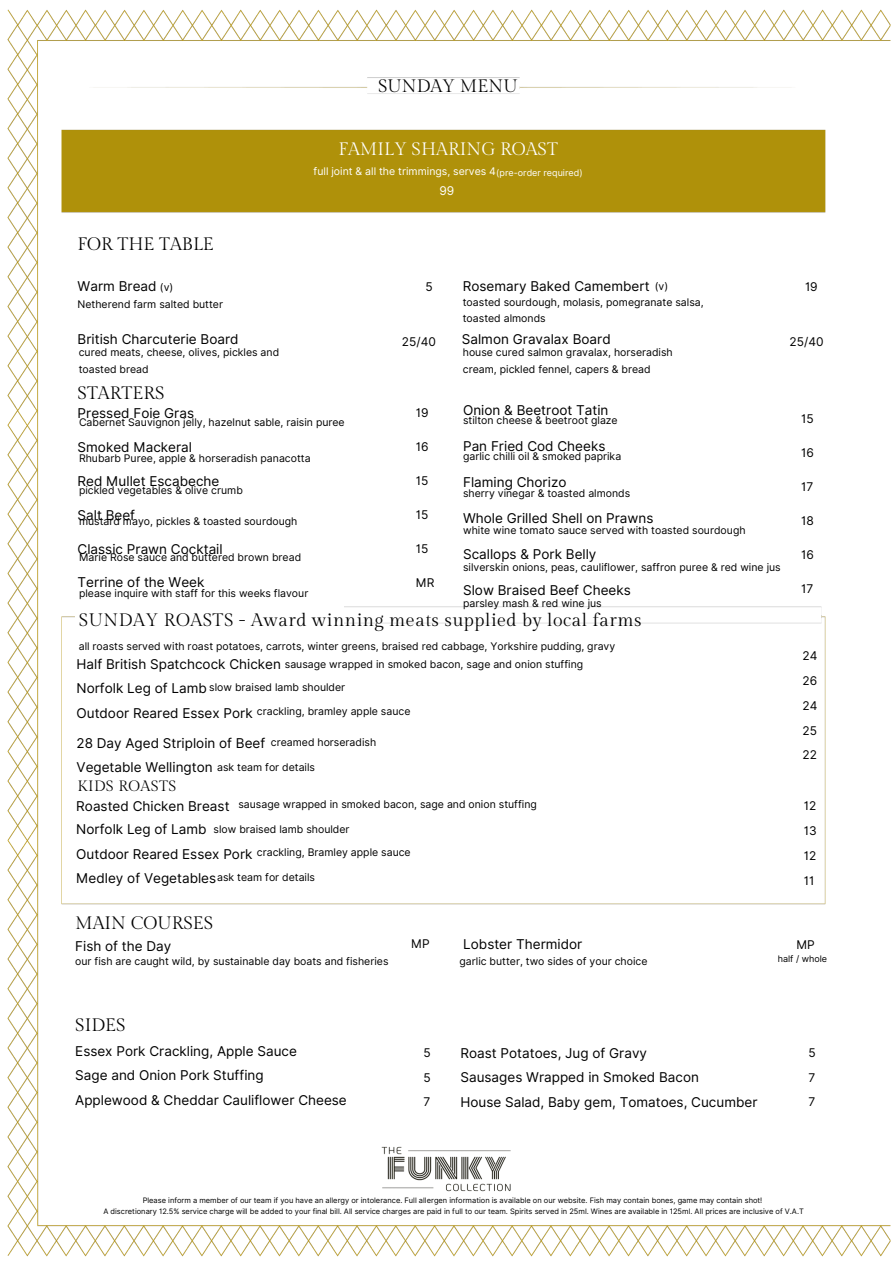
<style>
.page{position:relative;width:894px;height:1264px;background:#fff}
.page>*{position:absolute;margin:0;border:0;box-sizing:border-box;transform-origin:0 0}
.t1{font:18px "Gilda Display";letter-spacing:.025em;color:#000}
.t2{font:18px "Gilda Display";color:#000}
.t3{font:18px "Gilda Display";color:#fff}
.t4{font:15px "Gilda Display";letter-spacing:.03em;color:#000}
.t5{font:13.5px/24.8px "Inter";color:#000}
.t6{font:12px/24.8px "Inter";color:#000;text-align:justify}
.t7{font:12px "Inter";color:#fff}
.t8{font:10.5px/16.8px "Inter";color:#000}
.t9{font:10.5px "Inter";color:#fff}
.t10{font:9px "Inter";color:#fff}
.t11{font:9px "Inter";color:#000}
.t12{font:7.5px "Inter";color:#000}
</style>
<div class="page">
<img style="left:7px;top:9px;width:884px;height:1248px">
<div style="left:75px;top:590px;width:268px;height:267px;background:#fff"></div>
<img style="left:360px;top:1084px;width:173px;height:173px">
<p class="t2" style="left:378px;top:75px;width:141px">SUNDAY MENU</p>
<h6 class="t3" style="left:338px;top:139px;width:221px">FAMILY SHARING ROAST</h6>
<h4 class="t9" style="left:313px;top:165px;width:184px">full joint &amp; all the trimmings, serves 4</h4>
<h6 class="t10" style="left:496px;top:167px;width:88px">(pre-order required)</h6>
<p class="t2" style="left:78px;top:234px;width:138px">FOR THE TABLE</p>
<p class="t5" style="left:78px;top:274px;width:80px">Warm Bread</p>
<h6 class="t8" style="left:160px;top:279px;width:15px">(v)</h6>
<h1 class="t8" style="left:78px;top:296px;width:147px">Netherend farm salted butter</h1>
<h2 class="t5" style="left:78px;top:326px;width:162px">British Charcuterie Board</h2>
<p class="t8" style="left:79px;top:343px;width:202px">cured meats, cheese, olives, pickles and toasted bread</p>
<h4 class="t2" style="left:78px;top:383px;width:88px">STARTERS</h4>
<h3 class="t5" style="left:78px;top:401px;width:118px">Pressed Foie Gras</h3>
<h3 class="t5" style="left:78px;top:435px;width:116px">Smoked Mackeral</h3>
<h3 class="t5" style="left:78px;top:469px;width:143px">Red Mullet Escabeche</h3>
<h3 class="t5" style="left:78px;top:502px;width:59px">Salt Beef</h3>
<h3 class="t5" style="left:78px;top:536px;width:146px">Classic Prawn Cocktail</h3>
<h3 class="t5" style="left:78px;top:570px;width:128px">Terrine of the Week</h3>
<p class="t8" style="left:79px;top:414px;width:267px">Cabernet Sauvignon jelly, hazelnut sable, raisin puree</p>
<p class="t8" style="left:79px;top:450px;width:233px">Rhubarb Puree, apple &amp; horseradish panacotta</p>
<p class="t8" style="left:79px;top:481px;width:165px">pickled vegetables &amp; olive crumb</p>
<p class="t8" style="left:79px;top:513px;width:220px">mustard mayo, pickles &amp; toasted sourdough</p>
<h6 class="t8" style="left:79px;top:549px;width:223px">Marie Rose sauce and buttered brown bread</h6>
<p class="t8" style="left:79px;top:585px;width:231px">please inquire with staff for this weeks flavour</p>
<h6 class="t7" style="left:439px;top:184px;width:16px">99</h6>
<h5 class="t6" style="left:425px;top:274px;width:9px">5</h5>
<p class="t5" style="left:462px;top:274px;width:188px">Rosemary Baked Camembert</p>
<h6 class="t8" style="left:654px;top:278px;width:15px">(v)</h6>
<h6 class="t8" style="left:462px;top:295px;width:242px;line-height:15.8px">toasted sourdough, molasis, pomegranate salsa, toasted almonds</h6>
<h6 class="t6" style="left:804px;top:274px;width:14px">19</h6>
<p class="t5" style="left:461px;top:326px;width:150px">Salmon Gravalax Board</p>
<h6 class="t8" style="left:462px;top:343px;width:211px">house cured salmon gravalax, horseradish cream, pickled fennel, capers &amp; bread</h6>
<h3 class="t6" style="left:402px;top:329px;width:36px">25/40</h3>
<p class="t6" style="left:789px;top:329px;width:36px">25/40</p>
<h6 class="t6" style="left:416px;top:400px;width:14px">19</h6>
<p class="t6" style="left:416px;top:434px;width:14px">16</p>
<p class="t6" style="left:416px;top:468px;width:14px">15</p>
<p class="t6" style="left:416px;top:502px;width:14px">15</p>
<p class="t6" style="left:416px;top:536px;width:14px">15</p>
<p class="t6" style="left:416px;top:570px;width:20px">MR</p>
<p class="t5" style="left:463px;top:398px;width:147px">Onion &amp; Beetroot Tatin</p>
<p class="t5" style="left:463px;top:434px;width:144px">Pan Fried Cod Cheeks</p>
<h5 class="t5" style="left:463px;top:470px;width:105px">Flaming Chorizo</h5>
<h4 class="t5" style="left:463px;top:506px;width:192px">Whole Grilled Shell on Prawns</h4>
<p class="t5" style="left:463px;top:542px;width:135px">Scallops &amp; Pork Belly</p>
<h5 class="t5" style="left:463px;top:578px;width:169px">Slow Braised Beef Cheeks</h5>
<h1 class="t8" style="left:463px;top:411px;width:156px">stilton cheese &amp; beetroot glaze</h1>
<p class="t8" style="left:463px;top:448px;width:160px">garlic chilli oil &amp; smoked paprika</p>
<p class="t8" style="left:463px;top:485px;width:169px">sherry vinegar &amp; toasted almonds</p>
<p class="t8" style="left:463px;top:521px;width:284px">white wine tomato sauce served with toasted sourdough</p>
<h1 class="t8" style="left:463px;top:558px;width:319px">silverskin onions, peas, cauliflower, saffron puree &amp; red wine jus</h1>
<h4 class="t8" style="left:463px;top:595px;width:140px">parsley mash &amp; red wine jus</h4>
<p class="t6" style="left:800px;top:406px;width:14px">15</p>
<h4 class="t6" style="left:800px;top:440px;width:14px">16</h4>
<h4 class="t6" style="left:800px;top:474px;width:14px">17</h4>
<h6 class="t6" style="left:800px;top:508px;width:14px">18</h6>
<p class="t6" style="left:800px;top:542px;width:14px">16</p>
<p class="t6" style="left:800px;top:576px;width:14px">17</p>
<h4 class="t1" style="left:79px;top:610px;width:564px">SUNDAY ROASTS - Award winning meats supplied by local farms</h4>
<p class="t8" style="left:79px;top:637px;width:538px">all roasts served with roast potatoes, carrots, winter greens, braised red cabbage, Yorkshire pudding, gravy</p>
<h4 class="t5" style="left:76px;top:652px;width:206px;line-height:24.2px">Half British Spatchcock Chicken<br>Norfolk Leg of Lamb<br>Outdoor Reared Essex Pork</h4>
<h4 class="t5" style="left:76px;top:731px;width:190px;line-height:23.7px">28 Day Aged Striploin of Beef<br>Vegetable Wellington</h4>
<p class="t8" style="left:285px;top:655px;width:300px">sausage wrapped in smoked bacon, sage and onion stuffing</p>
<p class="t8" style="left:209px;top:679px;width:137px">slow braised lamb shoulder</p>
<p class="t8" style="left:257px;top:703px;width:155px">crackling, bramley apple sauce</p>
<p class="t8" style="left:271px;top:733px;width:107px">creamed horseradish</p>
<p class="t8" style="left:217px;top:758px;width:99px">ask team for details</p>
<p class="t4" style="left:78px;top:777px;width:100px">KIDS ROASTS</p>
<h4 class="t8" style="left:238px;top:796px;width:300px">sausage wrapped in smoked bacon, sage and onion stuffing</h4>
<h4 class="t8" style="left:213px;top:821px;width:137px">slow braised lamb shoulder</h4>
<h4 class="t8" style="left:257px;top:843px;width:155px">crackling, Bramley apple sauce</h4>
<h4 class="t8" style="left:217px;top:868px;width:99px">ask team for details</h4>
<h1 class="t5" style="left:76px;top:793px;width:178px;line-height:24px">Roasted Chicken Breast<br>Norfolk Leg of Lamb<br>Outdoor Reared Essex Pork<br>Medley of Vegetables</h1>
<p class="t2" style="left:75px;top:913px;width:140px">MAIN COURSES</p>
<p class="t5" style="left:75px;top:933px;width:98px">Fish of the Day</p>
<h4 class="t8" style="left:75px;top:953px;width:315px">our fish are caught wild, by sustainable day boats and fisheries</h4>
<p class="t1" style="left:75px;top:1014px;width:52px">SIDES</p>
<p class="t5" style="left:75px;top:1038px;width:273px">Essex Pork Crackling, Apple Sauce<br>Sage and Onion Pork Stuffing<br>Applewood &amp; Cheddar Cauliflower Cheese</p>
<h6 class="t6" style="left:411px;top:931px;width:20px">MP</h6>
<h6 class="t6" style="left:423px;top:1040px;width:9px">5<br>5<br>7</h6>
<p class="t5" style="left:463px;top:931px;width:121px">Lobster Thermidor</p>
<h4 class="t8" style="left:459px;top:952px;width:189px">garlic butter, two sides of your choice</h4>
<p class="t5" style="left:460px;top:1040px;width:298px">Roast Potatoes, Jug of Gravy<br>Sausages Wrapped in Smoked Bacon<br>House Salad, Baby gem, Tomatoes, Cucumber</p>
<h6 class="t6" style="left:802px;top:643px;width:16px">24<br>26<br>24<br>25<br>22</h6>
<p class="t6" style="left:803px;top:793px;width:14px">12<br>13<br>12<br>11</p>
<h6 class="t6" style="left:796px;top:932px;width:20px">MP</h6>
<h6 class="t11" style="left:777px;top:953px;width:51px">half / whole</h6>
<p class="t6" style="left:808px;top:1040px;width:9px">5<br>7<br>7</p>
<p class="t12" style="left:143px;top:1195px;width:621px">Please inform a member of our team if you have an allergy or intolerance. Full allergen information is available on our website. Fish may contain bones, game may contain shot!</p>
<p class="t12" style="left:103px;top:1207px;width:701px">A discretionary 12.5% service charge will be added to your final bill. All service charges are paid in full to our team. Spirits served in 25ml. Wines are available in 125ml. All prices are inclusive of V.A.T</p>
</div>
